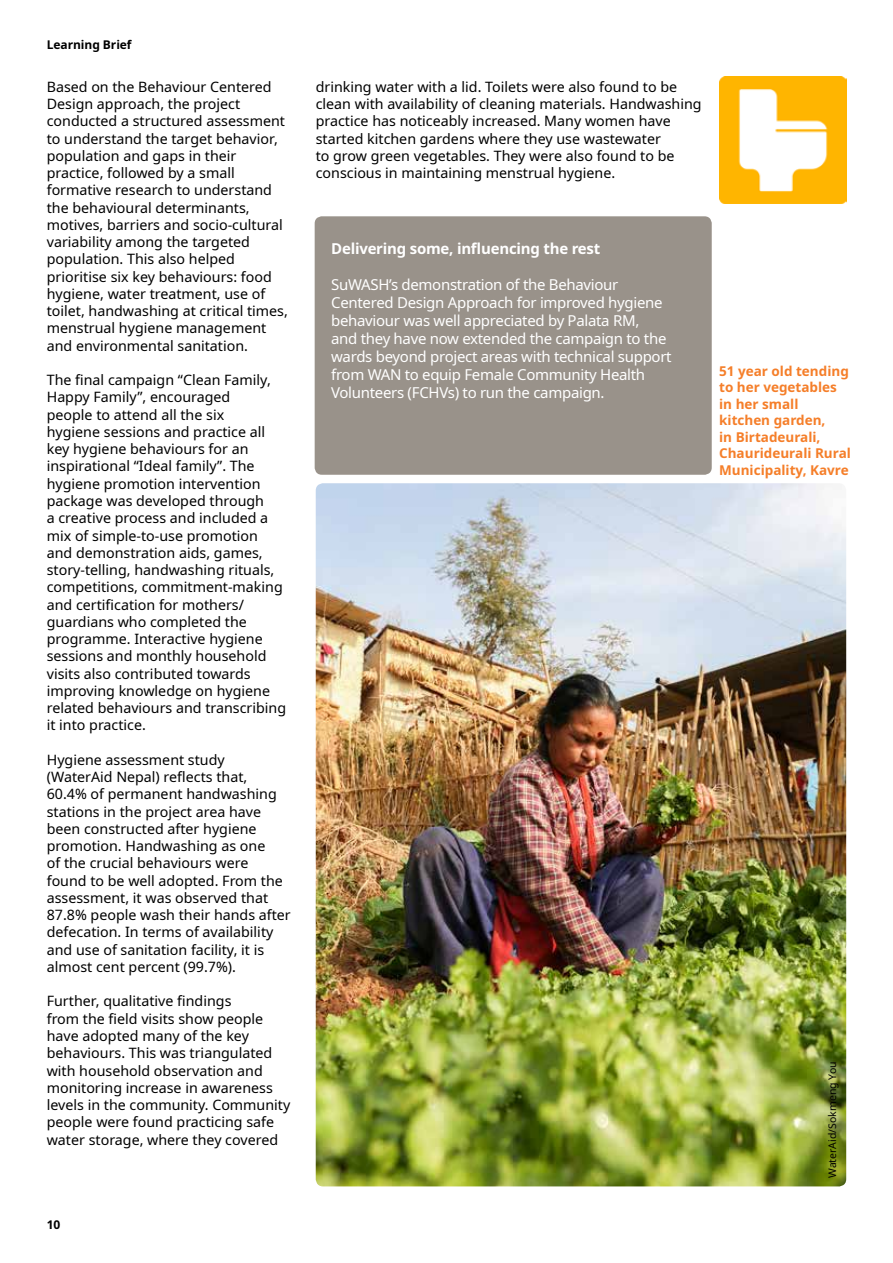
<style>
.page{position:relative;width:893px;height:1263px;background:#fff}
.page>*{position:absolute;margin:0;border:0;box-sizing:border-box;transform-origin:0 0}
.t1{font:15px/18px "Noto Sans";letter-spacing:-.02em;color:#fff}
.t2{font:700 15px "Noto Sans";letter-spacing:-.015em;color:#fff}
.t3{font:14.25px/17.2px "Noto Sans";color:#000}
.t4{font:700 13.5px/16.5px "Noto Sans";color:#f57e29}
.t5{font:700 12px "Noto Sans";letter-spacing:-.005em;color:#000}
.t6{font:10.5px "Noto Sans";color:#000}
</style>
<div class="page">
<img style="left:316px;top:483px;width:530px;height:703px">
<div style="left:315px;top:216px;width:397px;height:259px;background:#99928a;border-radius:7px"></div>
<img style="left:719px;top:77px;width:127px;height:127px">
<p class="t5" style="left:47px;top:36px;width:86px">Learning Brief</p>
<p class="t3" style="left:47px;top:78px;width:243px">Based on the Behaviour Centered Design approach, the project conducted a structured assessment to understand the target behavior, population and gaps in their practice, followed by a small formative research to understand the behavioural determinants, motives, barriers and socio-cultural variability among the targeted population. This also helped prioritise six key behaviours: food hygiene, water treatment, use of toilet, handwashing at critical times, menstrual hygiene management and environmental sanitation.</p>
<p class="t3" style="left:47px;top:372px;width:241px">The final campaign “Clean Family,<br>Happy Family”, encouraged<br>people to attend all the six<br>hygiene sessions and practice all key hygiene behaviours for an inspirational “Ideal family”. The hygiene promotion intervention package was developed through<br>a creative process and included a mix of simple-to-use promotion and demonstration aids, games, story-telling, handwashing rituals, competitions, commitment-making and certification for mothers/ guardians who completed the programme. Interactive hygiene sessions and monthly household visits also contributed towards improving knowledge on hygiene related behaviours and transcribing it into practice.</p>
<p class="t3" style="left:47px;top:751px;width:246px">Hygiene assessment study (WaterAid Nepal) reflects that,<br>60.4% of permanent handwashing stations in the project area have been constructed after hygiene promotion. Handwashing as one<br>of the crucial behaviours were found to be well adopted. From the assessment, it was observed that<br>87.8% people wash their hands after defecation. In terms of availability and use of sanitation facility, it is almost cent percent (99.7%).</p>
<p class="t3" style="left:47px;top:993px;width:245px">Further, qualitative findings<br>from the field visits show people have adopted many of the key behaviours. This was triangulated with household observation and monitoring increase in awareness levels in the community. Community people were found practicing safe water storage, where they covered</p>
<p class="t5" style="left:47px;top:1216px;width:15px">10</p>
<p class="t3" style="left:316px;top:78px;width:387px">drinking water with a lid. Toilets were also found to be clean with availability of cleaning materials. Handwashing practice has noticeably increased. Many women have started kitchen gardens where they use wastewater<br>to grow green vegetables. They were also found to be conscious in maintaining menstrual hygiene.</p>
<p class="t2" style="left:331px;top:238px;width:271px">Delivering some, influencing the rest</p>
<p class="t1" style="left:331px;top:276px;width:342px">SuWASH’s demonstration of the Behaviour Centered Design Approach for improved hygiene behaviour was well appreciated by Palata RM,<br>and they have now extended the campaign to the wards beyond project areas with technical support from WAN to equip Female Community Health Volunteers (FCHVs) to run the campaign.</p>
<p class="t4" style="left:719px;top:363px;width:133px">51 year old tending to her vegetables in her small kitchen garden,<br>in Birtadeurali,<br>Chaurideurali Rural<br>Municipality, Kavre</p>
<p class="t6" style="left:825px;top:1178px;width:118px;rotate:-90deg">WaterAid/Sokmeng You</p>
</div>
